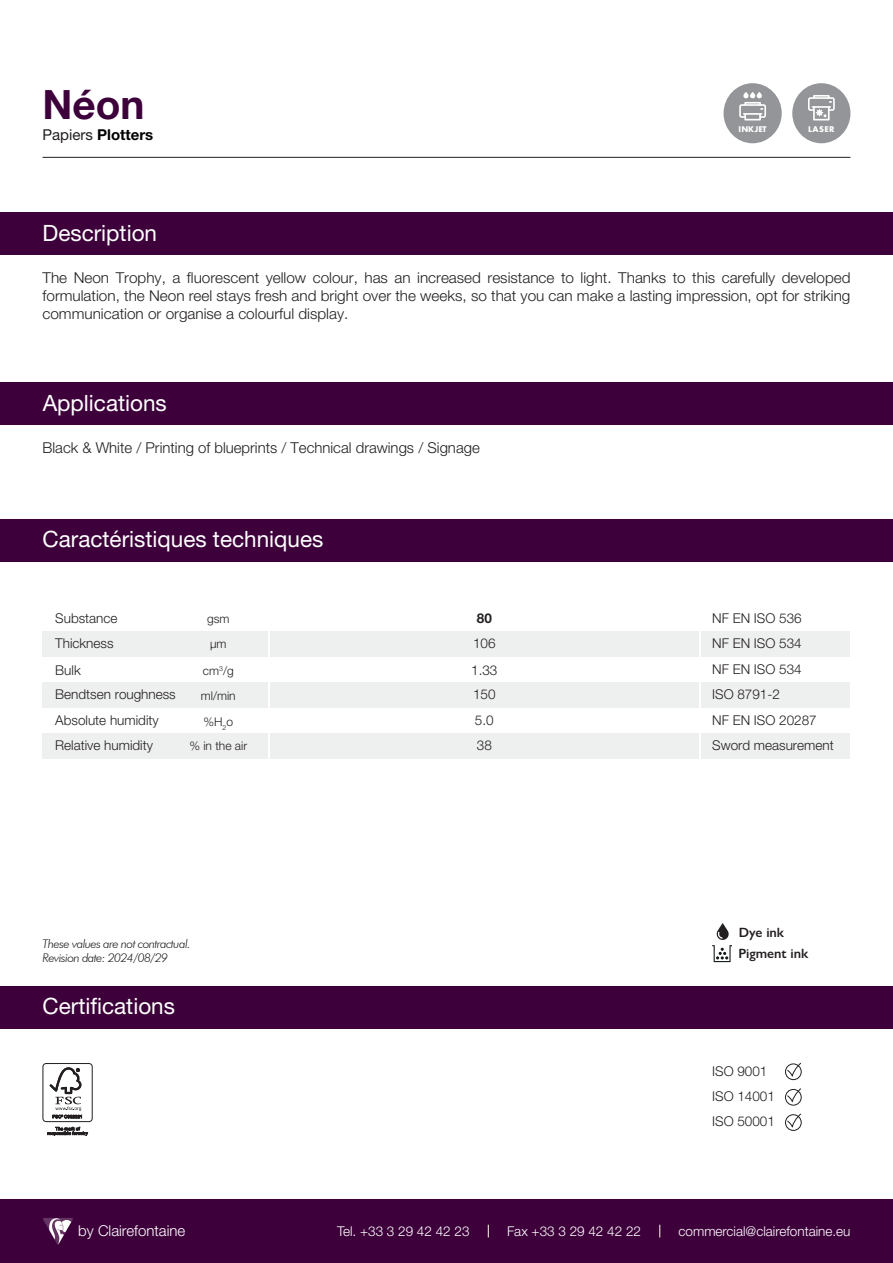
<style>
.page{position:relative;width:893px;height:1263px;background:#fff}
.page>*{position:absolute;margin:0;border:0;box-sizing:border-box;transform-origin:0 0}
.t1{font:700 40.5px "Helvetica Neue LT Std";color:#3d003b}
.t2{font:22.5px "Helvetica Neue LT Std";color:#fff}
.t3{font:300 15px/18px "Helvetica Neue LT Std";color:#231f20;text-align:justify}
.t4{font:300 15px "Helvetica Neue LT Std";color:#fff}
.t5{font:700 15px "Helvetica Neue LT Std";color:#000001}
.t6{font:300 13.5px/25.5px "Helvetica Neue LT Std";color:#231f20}
.t7{font:300 13.5px "Helvetica Neue LT Std";color:#fff}
.t8{font:600 13.5px/21px "Gill Sans Nova";color:#231f20}
.t9{font:700 13.5px "Helvetica Neue LT Std";color:#231f20}
.t10{font:italic 300 12px/14.4px "Futura BT";letter-spacing:-.05em;color:#231f20}
.t11{font:300 12px/25.5px "Helvetica Neue LT Std";color:#231f20}
.t12{font:700 8.55px "CLAIREFONTAINE";color:#fff}
.s1{font-weight:400;color:#231f20}
</style>
<div class="page">
<div style="left:0;top:213px;width:893px;height:42px;background:#3d003b"></div>
<div style="left:0;top:519px;width:893px;height:42px;background:#3d003b"></div>
<div style="left:0;top:986px;width:893px;height:43px;background:#3d003b"></div>
<hr style="left:43px;top:157px;width:807px;height:1px;background:#231f20">
<div style="left:0;top:1199px;width:893px;height:64px;background:#3d003b"></div>
<svg style="left:43px;top:1218px;width:30px;height:27px"></svg>
<svg style="left:659px;top:1225px;width:1px;height:12px"></svg>
<svg style="left:488px;top:1225px;width:1px;height:12px"></svg>
<div style="left:0;top:383px;width:893px;height:42px;background:#3d003b"></div>
<div style="left:43px;top:631px;width:807px;height:26px;background:#eeefef"></div>
<div style="left:43px;top:682px;width:807px;height:26px;background:#eeefef"></div>
<div style="left:43px;top:733px;width:807px;height:26px;background:#eeefef"></div>
<hr style="left:268px;top:601px;width:1px;height:162px;background:#fff">
<hr style="left:699px;top:601px;width:2px;height:162px;background:#fff">
<div style="left:43px;top:1063px;width:50px;height:59px;border:1px solid #231f20;border-radius:3px"></div>
<svg style="left:50px;top:1067px;width:32px;height:51px"></svg>
<svg style="left:48px;top:1127px;width:40px;height:9px"></svg>
<svg style="left:787px;top:1062px;width:15px;height:16px"></svg>
<div style="left:785px;top:1063px;width:17px;height:17px;border:1px solid #231f20;border-radius:50%"></div>
<svg style="left:787px;top:1088px;width:14px;height:15px"></svg>
<div style="left:785px;top:1089px;width:17px;height:16px;border:1px solid #231f20;border-radius:50%"></div>
<svg style="left:787px;top:1113px;width:15px;height:15px"></svg>
<div style="left:785px;top:1114px;width:17px;height:17px;border:1px solid #231f20;border-radius:50%"></div>
<svg style="left:712px;top:923px;width:20px;height:39px"></svg>
<div style="left:723px;top:83px;width:59px;height:60px;background:#939598;border-radius:50%"></div>
<svg style="left:739px;top:92px;width:27px;height:28px"></svg>
<div style="left:792px;top:83px;width:58px;height:60px;background:#939598;border-radius:50%"></div>
<svg style="left:808px;top:95px;width:27px;height:25px"></svg>
<h1 class="t1" style="left:43px;top:79px;width:104px">Néon</h1>
<p class="t5" style="left:43px;top:125px;width:112px"><span class="s1">Papiers</span> Plotters</p>
<h2 class="t2" style="left:43px;top:219px;width:116px">Description</h2>
<p class="t12" style="left:739px;top:124px;width:29px">INKJET</p>
<p class="t12" style="left:808px;top:124px;width:28px">LASER</p>
<p class="t3" style="left:43px;top:268px;width:809px">The Neon Trophy, a fluorescent yellow colour, has an increased resistance to light. Thanks to this carefully developed formulation, the Neon reel stays fresh and bright over the weeks, so that you can make a lasting impression, opt for striking communication or organise a colourful display.</p>
<h2 class="t2" style="left:43px;top:389px;width:126px">Applications</h2>
<p class="t3" style="left:43px;top:439px;width:439px">Black &amp; White / Printing of blueprints / Technical drawings / Signage</p>
<h2 class="t2" style="left:43px;top:526px;width:282px">Caractéristiques techniques</h2>
<p class="t6" style="left:55px;top:605px;width:64px">Substance<br>Thickness</p>
<p class="t6" style="left:55px;top:657px;width:122px;line-height:25px">Bulk<br>Bendtsen roughness<br>Absolute humidity<br>Relative humidity</p>
<p class="t11" style="left:207px;top:606px;width:24px">gsm µm</p>
<p class="t11" style="left:203px;top:658px;width:32px">cm<sup>3</sup>/g</p>
<p class="t11" style="left:201px;top:682px;width:36px">ml/min</p>
<p class="t11" style="left:203px;top:708px;width:31px">%H<sub>2</sub>o</p>
<p class="t11" style="left:189px;top:733px;width:59px">% in the air</p>
<p class="t10" style="left:43px;top:936px;width:150px">These values are not contractual.<br>Revision date: 2024/08/29</p>
<h2 class="t2" style="left:43px;top:993px;width:134px">Certifications</h2>
<p class="t9" style="left:477px;top:609px;width:17px">80</p>
<p class="t6" style="left:471px;top:629px;width:28px;line-height:27px">106<br>1.33</p>
<p class="t6" style="left:473px;top:682px;width:24px">150<br>5.0<br>38</p>
<p class="t6" style="left:712px;top:605px;width:123px">NF EN ISO 536<br>NF EN ISO 534<br>NF EN ISO 534<br>ISO 8791-2<br>NF EN ISO 20287<br>Sword measurement</p>
<p class="t8" style="left:738px;top:922px;width:72px">Dye ink<br>Pigment ink</p>
<p class="t6" style="left:712px;top:1058px;width:64px">ISO 9001<br>ISO 14001<br>ISO 50001</p>
<p class="t4" style="left:78px;top:1221px;width:108px">by Clairefontaine</p>
<p class="t7" style="left:337px;top:1223px;width:134px">Tel. +33 3 29 42 42 23</p>
<p class="t7" style="left:507px;top:1223px;width:135px">Fax +33 3 29 42 42 22</p>
<p class="t7" style="left:679px;top:1223px;width:173px">commercial@clairefontaine.eu</p>
</div>
